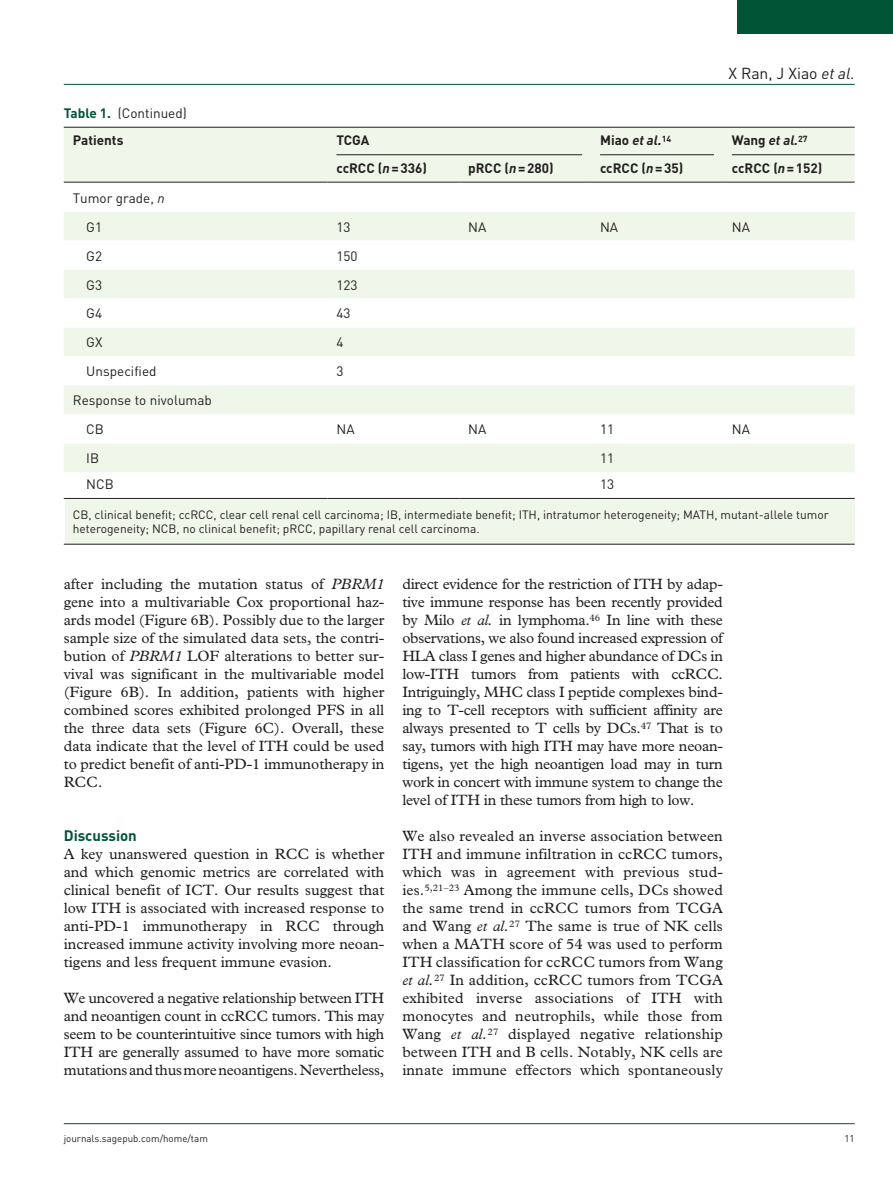
<style>
.page{position:relative;width:893px;height:1191px;background:#fff}
.page>*{position:absolute;margin:0;border:0;box-sizing:border-box;transform-origin:0 0}
.t1{font:15.75px "DIN";color:#231f20}
.t2{font:15px/18px "Plantin Std";color:#231f20;text-align:justify}
.t3{font:700 15px "DIN";color:#015436}
.t4{font:13.5px/29px "DIN";color:#231f20}
.t5{font:700 13.5px "DIN";color:#231f20}
.t6{font:italic 700 13.5px "DIN";color:#231f20}
.t7{font:12px/14.2px "DIN";color:#231f20}
.t8{font:9.75px "DIN";color:#231f20}
.s1{font-weight:700;color:#015436}
.s2{font-style:italic}
.s3{font-style:normal}
</style>
<div class="page">
<hr style="left:64px;top:84px;width:791px;height:1px;background:#015436">
<hr style="left:64px;top:1123px;width:791px;height:1px;background:#015436">
<div style="left:738px;top:0;width:155px;height:34px;background:#015436"></div>
<div style="left:65px;top:499px;width:790px;height:45px;background:#eff7ea"></div>
<hr style="left:64px;top:544px;width:791px;height:1px;background:#231f20">
<div style="left:64px;top:128px;width:791px;height:54px;background:#eff7ea"></div>
<svg style="left:64px;top:212px;width:791px;height:286px"></svg>
<hr style="left:64px;top:182px;width:263px;height:1px;background:#231f20">
<hr style="left:327px;top:182px;width:132px;height:1px;background:#231f20">
<hr style="left:459px;top:182px;width:132px;height:1px;background:#231f20">
<hr style="left:591px;top:182px;width:132px;height:1px;background:#231f20">
<hr style="left:723px;top:182px;width:132px;height:1px;background:#231f20">
<hr style="left:64px;top:498px;width:263px;height:1px;background:#231f20">
<hr style="left:327px;top:498px;width:132px;height:1px;background:#231f20">
<hr style="left:459px;top:498px;width:132px;height:1px;background:#231f20">
<hr style="left:591px;top:498px;width:132px;height:1px;background:#231f20">
<hr style="left:723px;top:498px;width:132px;height:1px;background:#231f20">
<hr style="left:336px;top:154px;width:246px;height:1px;background:#231f20">
<hr style="left:600px;top:154px;width:114px;height:1px;background:#231f20">
<hr style="left:732px;top:154px;width:123px;height:1px;background:#231f20">
<hr style="left:64px;top:127px;width:791px;height:1px;background:#231f20">
<p class="t4" style="left:64px;top:98px;width:125px"><span class="s1">Table 1.</span> (Continued)</p>
<p class="t1" style="left:728px;top:63px;width:128px">X Ran, J Xiao <span class="s2">et al.</span></p>
<p class="t5" style="left:73px;top:132px;width:52px">Patients</p>
<p class="t5" style="left:336px;top:132px;width:35px">TCGA</p>
<p class="t6" style="left:600px;top:132px;width:73px"><span class="s3">Miao</span> et al.<sup>14</sup></p>
<p class="t6" style="left:732px;top:132px;width:77px"><span class="s3">Wang</span> et al.<sup>27</sup></p>
<p class="t5" style="left:336px;top:159px;width:92px">ccRCC (<span class="s2">n</span>=336)</p>
<p class="t5" style="left:468px;top:159px;width:87px">pRCC (<span class="s2">n</span>=280)</p>
<p class="t5" style="left:600px;top:159px;width:85px">ccRCC (<span class="s2">n</span>=35)</p>
<p class="t5" style="left:732px;top:159px;width:92px">ccRCC (<span class="s2">n</span>=152)</p>
<p class="t4" style="left:86px;top:183px;width:80px;text-indent:-14px">Tumor grade, <span class="s2">n<br></span>G1</p>
<p class="t4" style="left:336px;top:212px;width:16px">13</p>
<p class="t4" style="left:468px;top:212px;width:20px">NA</p>
<p class="t4" style="left:600px;top:212px;width:20px">NA</p>
<p class="t4" style="left:732px;top:212px;width:20px">NA</p>
<p class="t4" style="left:86px;top:241px;width:17px">G2</p>
<p class="t4" style="left:336px;top:241px;width:23px">150</p>
<p class="t4" style="left:86px;top:270px;width:17px">G3</p>
<p class="t4" style="left:336px;top:270px;width:23px">123</p>
<p class="t4" style="left:86px;top:299px;width:17px">G4</p>
<p class="t4" style="left:336px;top:299px;width:16px">43</p>
<p class="t4" style="left:86px;top:328px;width:18px">GX</p>
<p class="t4" style="left:336px;top:328px;width:9px">4</p>
<p class="t4" style="left:86px;top:357px;width:72px">Unspecified</p>
<p class="t4" style="left:336px;top:357px;width:9px">3</p>
<p class="t4" style="left:86px;top:386px;width:127px;text-indent:-14px">Response to nivolumab<br>CB</p>
<p class="t4" style="left:336px;top:415px;width:20px">NA</p>
<p class="t4" style="left:468px;top:415px;width:20px">NA</p>
<p class="t4" style="left:600px;top:415px;width:16px">11</p>
<p class="t4" style="left:732px;top:415px;width:20px">NA</p>
<p class="t4" style="left:86px;top:444px;width:14px">IB</p>
<p class="t4" style="left:600px;top:444px;width:16px">11</p>
<p class="t4" style="left:86px;top:470px;width:29px">NCB</p>
<p class="t4" style="left:600px;top:470px;width:16px">13</p>
<p class="t7" style="left:73px;top:507px;width:757px">CB, clinical benefit; ccRCC, clear cell renal cell carcinoma; IB, intermediate benefit; ITH, intratumor heterogeneity; MATH, mutant-allele tumor heterogeneity; NCB, no clinical benefit; pRCC, papillary renal cell carcinoma.</p>
<p class="t2" style="left:64px;top:575px;width:322px">after including the mutation status of <span class="s2">PBRM1 </span>gene into a multivariable Cox proportional haz&shy;ards model (Figure 6B). Possibly due to the larger sample size of the simulated data sets, the contri&shy;bution of <span class="s2">PBRM1</span> LOF alterations to better sur&shy;vival was significant in the multivariable model (Figure 6B). In addition, patients with higher combined scores exhibited prolonged PFS in all the three data sets (Figure 6C). Overall, these data indicate that the level of ITH could be used to predict benefit of anti-PD-1 immunotherapy in RCC.</p>
<p class="t3" style="left:64px;top:826px;width:75px">Discussion</p>
<p class="t2" style="left:64px;top:845px;width:322px">A key unanswered question in RCC is whether and which genomic metrics are correlated with clinical benefit of ICT. Our results suggest that low ITH is associated with increased response to anti-PD-1 immunotherapy in RCC through increased immune activity involving more neoan&shy;tigens and less frequent immune evasion.</p>
<p class="t2" style="left:64px;top:989px;width:322px">We uncovered a negative relationship between ITH and neoantigen count in ccRCC tumors. This may seem to be counterintuitive since tumors with high ITH are generally assumed to have more somatic mutations and thus more neoantigens. Nevertheless,</p>
<p class="t2" style="left:402px;top:575px;width:322px">direct evidence for the restriction of ITH by adap&shy;tive immune response has been recently provided by Milo <span class="s2">et al.</span> in lymphoma.<sup>46</sup> In line with these observations, we also found increased expression of HLA class I genes and higher abundance of DCs in low-ITH tumors from patients with ccRCC.<br>Intriguingly, MHC class I peptide complexes bind&shy;ing to T-cell receptors with sufficient affinity are always presented to T cells by DCs.<sup>47</sup> That is to say, tumors with high ITH may have more neoan&shy;tigens, yet the high neoantigen load may in turn work in concert with immune system to change the level of ITH in these tumors from high to low.</p>
<p class="t2" style="left:402px;top:827px;width:322px">We also revealed an inverse association between ITH and immune infiltration in ccRCC tumors, which was in agreement with previous stud&shy;ies.<sup>5,21–23</sup> Among the immune cells, DCs showed the same trend in ccRCC tumors from TCGA and Wang <span class="s2">et al.</span><sup>27</sup> The same is true of NK cells when a MATH score of 54 was used to perform ITH classification for ccRCC tumors from Wang <span class="s2">et al.</span><sup>27</sup> In addition, ccRCC tumors from TCGA exhibited inverse associations of ITH with monocytes and neutrophils, while those from Wang <span class="s2">et al.</span><sup>27</sup> displayed negative relationship between ITH and B cells. Notably, NK cells are innate immune effectors which spontaneously</p>
<p class="t8" style="left:64px;top:1132px;width:146px">journals.sagepub.com/home/tam</p>
<p class="t8" style="left:844px;top:1132px;width:12px">11</p>
</div>
